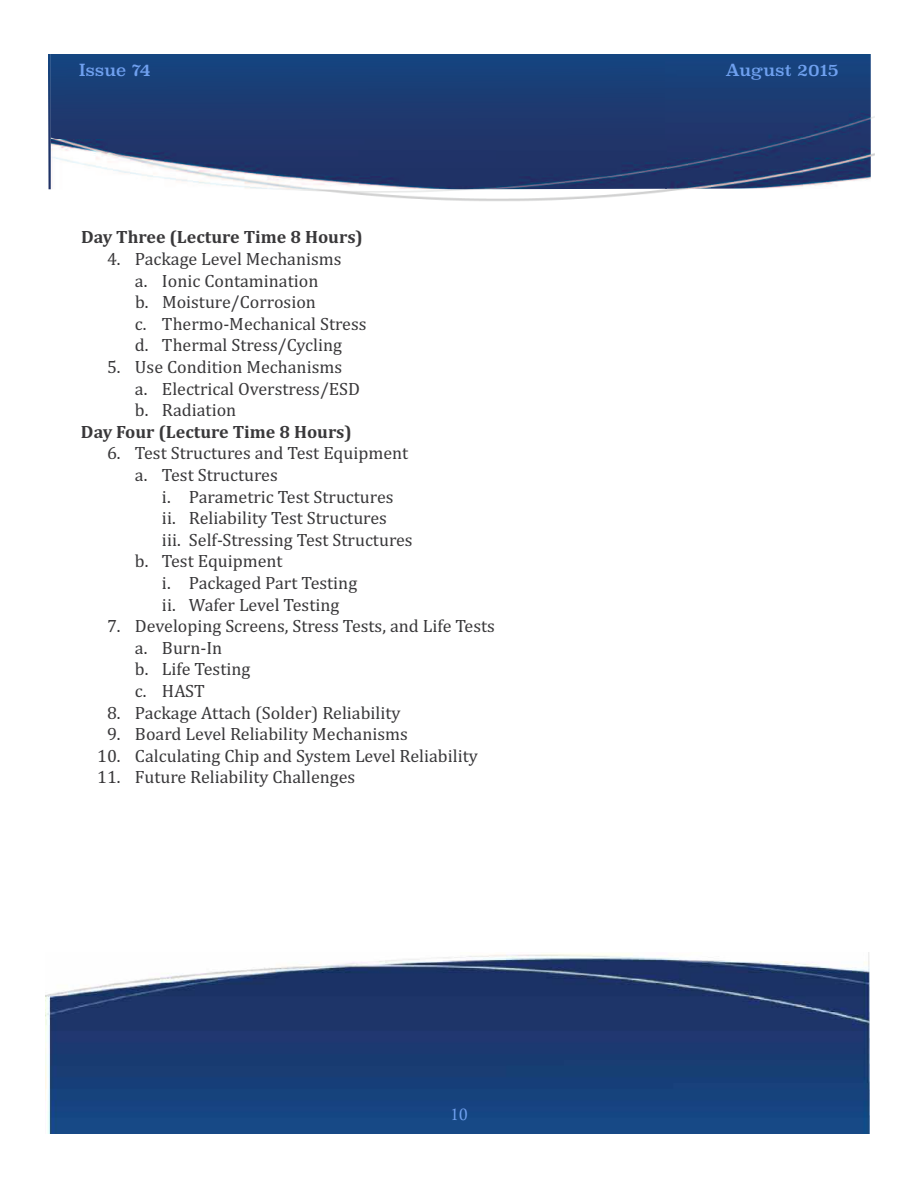
<style>
.page{position:relative;width:918px;height:1188px;background:#fff}
.page>*{position:absolute;margin:0;border:0;box-sizing:border-box;transform-origin:0 0}
.t1{font:18px/21.6px "Cambria";color:#39383a}
.t2{font:700 18px "Cambria";color:#39383a}
.t3{font:16.5px "Superclarendon Rg";color:#6fa0ef}
.t4{font:16.5px "Calisto";color:#6fa0ef}
</style>
<div class="page">
<img style="left:48px;top:54px;width:3px;height:135px">
<img style="left:51px;top:54px;width:820px;height:135px">
<img style="left:45px;top:952px;width:825px;height:182px">
<p class="t3" style="left:79px;top:60px;width:73px">Issue 74</p>
<p class="t2" style="left:81px;top:227px;width:283px">Day Three (Lecture Time 8 Hours)</p>
<p class="t1" style="left:135px;top:248px;width:233px;text-indent:-28px">4. Package Level Mechanisms<br>a. Ionic Contamination<br>b. Moisture/Corrosion<br>c. Thermo-Mechanical Stress d. Thermal Stress/Cycling</p>
<p class="t1" style="left:135px;top:356px;width:227px;text-indent:-28px">5. Use Condition Mechanisms<br>a. Electrical Overstress/ESD b. Radiation</p>
<p class="t2" style="left:81px;top:421px;width:272px">Day Four (Lecture Time 8 Hours)</p>
<p class="t1" style="left:135px;top:442px;width:275px;text-indent:-28px">6. Test Structures and Test Equipment a. Test Structures</p>
<p class="t1" style="left:162px;top:486px;width:233px">i. Parametric Test Structures</p>
<p class="t1" style="left:162px;top:507px;width:227px">ii. Reliability Test Structures</p>
<p class="t1" style="left:162px;top:529px;width:252px">iii. Self-Stressing Test Structures</p>
<p class="t1" style="left:135px;top:550px;width:149px">b. Test Equipment</p>
<p class="t1" style="left:162px;top:572px;width:197px">i. Packaged Part Testing</p>
<p class="t1" style="left:162px;top:594px;width:179px">ii. Wafer Level Testing</p>
<p class="t1" style="left:135px;top:615px;width:362px;text-indent:-28px">7. Developing Screens, Stress Tests, and Life Tests a. Burn-In<br>b. Life Testing<br>c. HAST</p>
<p class="t1" style="left:107px;top:702px;width:295px">8. Package Attach (Solder) Reliability</p>
<p class="t1" style="left:107px;top:723px;width:302px">9. Board Level Reliability Mechanisms</p>
<p class="t1" style="left:97px;top:745px;width:382px">10. Calculating Chip and System Level Reliability</p>
<p class="t1" style="left:97px;top:766px;width:260px">11. Future Reliability Challenges</p>
<p class="t4" style="left:451px;top:1108px;width:18px">10</p>
<p class="t3" style="left:725px;top:60px;width:115px">August 2015</p>
</div>
